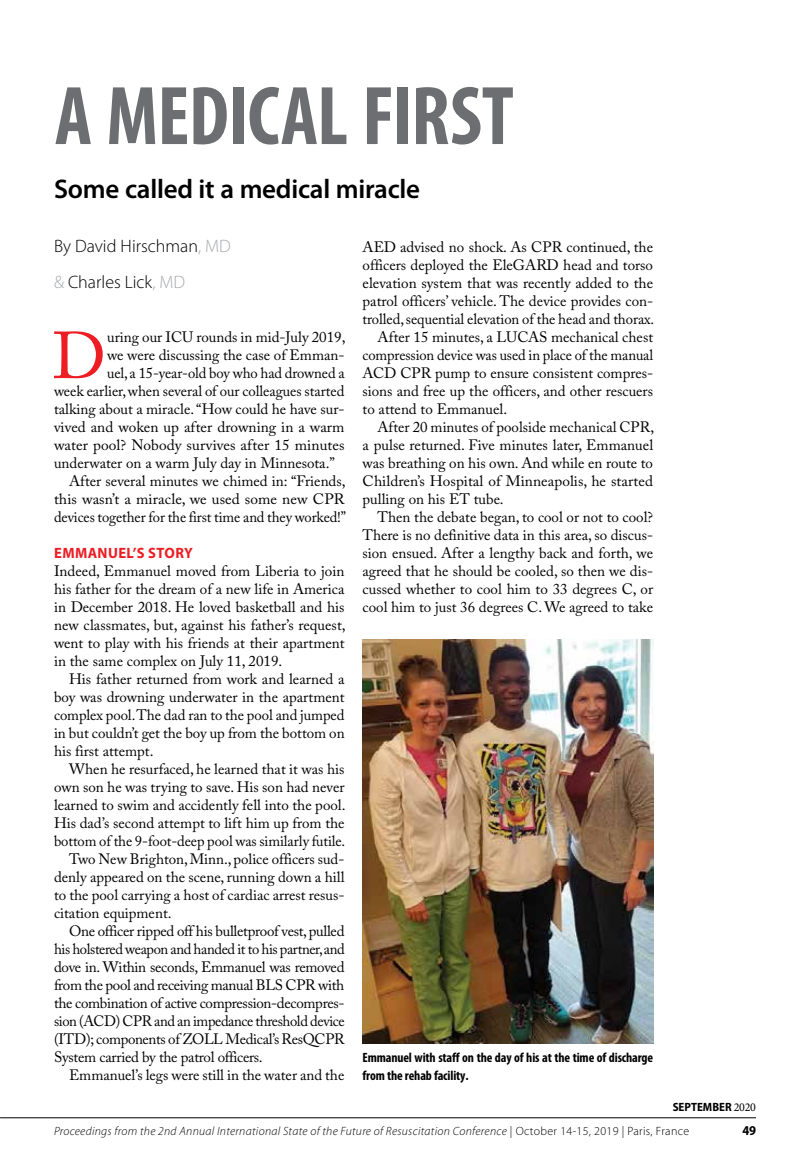
<style>
.page{position:relative;width:810px;height:1161px;background:#fff}
.page>*{position:absolute;margin:0;border:0;box-sizing:border-box;transform-origin:0 0}
.t1{font:700 condensed 84px "Myriad Pro";letter-spacing:-.01em;color:#6d6e71}
.t2{font:65.7px "Adobe Caslon Pro";color:#ed1d24}
.t3{font:600 27px "Myriad Pro";letter-spacing:-.01em;color:#000}
.t4{font:300 18px/36px "Myriad Pro";color:#000}
.t5{font:15px/18px "Adobe Caslon Pro";color:#000;text-align:justify}
.t6{font:15px "Adobe Caslon Pro";letter-spacing:-.02em;color:#000}
.t7{font:15px "Adobe Caslon Pro";letter-spacing:-.025em;color:#000}
.t8{font:700 15px "Myriad Pro";letter-spacing:.03em;color:#ed1d24}
.t9{font:700 condensed 13.5px/18px "Myriad Pro";letter-spacing:-.01em;color:#000}
.t10{font:700 semi-condensed 13.5px "Myriad Pro";color:#000}
.t11{font:italic 300 12px/23.9px "Myriad Pro";letter-spacing:.025em;color:#000}
.s1{color:#a7a9ac}
.s2{font-weight:700;font-style:normal;font-stretch:semi-condensed}
.s3{font-family:"Minion Pro";font-weight:400;font-style:normal}
.s4{font-style:normal}
</style>
<div class="page">
<hr style="left:0;top:1118px;width:756px;height:1px;background:#000">
<img style="left:363px;top:639px;width:290px;height:405px">
<h1 class="t1" style="left:55px;top:64px;width:460px">A MEDICAL FIRST</h1>
<h3 class="t3" style="left:54px;top:172px;width:368px">Some called it a medical miracle</h3>
<p class="t4" style="left:54px;top:228px;width:178px">By David Hirschman<span class="s1">, MD &amp;</span> Charles Lick<span class="s1">, MD</span></p>
<h2 class="t2" style="left:52px;top:317px;width:55px">D</h2>
<p class="t5" style="left:107px;top:328px;width:240px">uring our ICU rounds in mid-July 2019,</p>
<p class="t5" style="left:107px;top:346px;width:239px">we were discussing the case of Emman-</p>
<p class="t5" style="left:107px;top:364px;width:239px">uel, a 15-year-old boy who had drowned a</p>
<p class="t5" style="left:54px;top:382px;width:292px">week earlier, when several of our colleagues started</p>
<p class="t5" style="left:54px;top:400px;width:292px">talking about a miracle. “How could he have sur-</p>
<p class="t5" style="left:54px;top:418px;width:292px">vived and woken up after drowning in a warm</p>
<p class="t5" style="left:54px;top:436px;width:292px">water pool? Nobody survives after 15 minutes</p>
<p class="t5" style="left:54px;top:454px;width:283px">underwater on a warm July day in Minnesota.”</p>
<p class="t5" style="left:69px;top:472px;width:278px">After several minutes we chimed in: “Friends,</p>
<p class="t5" style="left:54px;top:490px;width:292px">this wasn’t a miracle, we used some new CPR</p>
<p class="t5" style="left:54px;top:508px;width:294px">devices together for the first time and they worked!”</p>
<p class="t8" style="left:54px;top:543px;width:140px">EMMANUEL’S STORY</p>
<p class="t5" style="left:54px;top:562px;width:293px">Indeed, Emmanuel moved from Liberia to join his father for the dream of a new life in America in December 2018. He loved basketball and his new classmates, but, against his father’s request, went to play with his friends at their apartment in the same complex on July 11, 2019.</p>
<p class="t5" style="left:54px;top:670px;width:292px;text-indent:15px">His father returned from work and learned a boy was drowning underwater in the apartment complex pool. The dad ran to the pool and jumped in but couldn’t get the boy up from the bottom on his first attempt.</p>
<p class="t5" style="left:69px;top:760px;width:277px">When he resurfaced, he learned that it was his</p>
<p class="t5" style="left:54px;top:778px;width:292px">own son he was trying to save. His son had never</p>
<p class="t5" style="left:54px;top:796px;width:293px">learned to swim and accidently fell into the pool.</p>
<p class="t5" style="left:54px;top:814px;width:292px">His dad’s second attempt to lift him up from the</p>
<p class="t5" style="left:54px;top:832px;width:293px">bottom of the 9-foot-deep pool was similarly futile.</p>
<p class="t5" style="left:69px;top:850px;width:277px">Two New Brighton, Minn., police officers sud-</p>
<p class="t5" style="left:54px;top:868px;width:292px">denly appeared on the scene, running down a hill</p>
<p class="t5" style="left:54px;top:886px;width:292px">to the pool carrying a host of cardiac arrest resus-</p>
<p class="t5" style="left:54px;top:904px;width:119px">citation equipment.</p>
<p class="t6" style="left:69px;top:922px;width:277px">One officer ripped off his bulletproof vest, pulled</p>
<p class="t7" style="left:54px;top:940px;width:292px">his holstered weapon and handed it to his partner, and</p>
<p class="t6" style="left:54px;top:958px;width:292px">dove in. Within seconds, Emmanuel was removed</p>
<p class="t6" style="left:54px;top:976px;width:292px">from the pool and receiving manual BLS CPR with</p>
<p class="t6" style="left:54px;top:994px;width:292px">the combination of active compression-decompres-</p>
<p class="t7" style="left:54px;top:1012px;width:292px">sion (ACD) CPR and an impedance threshold device</p>
<p class="t6" style="left:54px;top:1030px;width:292px">(ITD); components of ZOLL Medical’s ResQCPR</p>
<p class="t6" style="left:54px;top:1048px;width:210px">System carried by the patrol officers.</p>
<p class="t5" style="left:69px;top:1066px;width:277px">Emmanuel’s legs were still in the water and the</p>
<p class="t5" style="left:363px;top:238px;width:292px">AED advised no shock. As CPR continued, the</p>
<p class="t5" style="left:363px;top:256px;width:292px">officers deployed the EleGARD head and torso</p>
<p class="t5" style="left:363px;top:274px;width:292px">elevation system that was recently added to the</p>
<p class="t5" style="left:363px;top:292px;width:292px">patrol officers’ vehicle. The device provides con-</p>
<p class="t5" style="left:363px;top:310px;width:293px">trolled, sequential elevation of the head and thorax.</p>
<p class="t5" style="left:378px;top:328px;width:277px">After 15 minutes, a LUCAS mechanical chest</p>
<p class="t5" style="left:363px;top:346px;width:292px">compression device was used in place of the manual</p>
<p class="t5" style="left:363px;top:364px;width:292px">ACD CPR pump to ensure consistent compres-</p>
<p class="t5" style="left:363px;top:382px;width:292px">sions and free up the officers, and other rescuers</p>
<p class="t5" style="left:363px;top:400px;width:146px">to attend to Emmanuel.</p>
<p class="t5" style="left:378px;top:418px;width:278px">After 20 minutes of poolside mechanical CPR,</p>
<p class="t5" style="left:363px;top:436px;width:292px">a pulse returned. Five minutes later, Emmanuel</p>
<p class="t5" style="left:363px;top:454px;width:292px">was breathing on his own. And while en route to</p>
<p class="t5" style="left:363px;top:472px;width:292px">Children’s Hospital of Minneapolis, he started</p>
<p class="t5" style="left:363px;top:490px;width:143px">pulling on his ET tube.</p>
<p class="t5" style="left:378px;top:508px;width:277px">Then the debate began, to cool or not to cool?</p>
<p class="t5" style="left:363px;top:526px;width:292px">There is no definitive data in this area, so discus-</p>
<p class="t5" style="left:363px;top:544px;width:292px">sion ensued. After a lengthy back and forth, we</p>
<p class="t5" style="left:363px;top:562px;width:292px">agreed that he should be cooled, so then we dis-</p>
<p class="t5" style="left:363px;top:580px;width:292px">cussed whether to cool him to 33 degrees C, or</p>
<p class="t5" style="left:363px;top:598px;width:292px">cool him to just 36 degrees C. We agreed to take</p>
<p class="t9" style="left:363px;top:1048px;width:292px">Emmanuel with staff on the day of his at the time of discharge from the rehab facility.</p>
<p class="t11" style="left:54px;top:1095px;width:704px;text-indent:619px"><span class="s2">SEPTEMBER</span> <span class="s3">2020<br></span>Proceedings from the 2nd Annual International State of the Future of Resuscitation Conference <span class="s4">| October 14-15, 2019 | Paris, France</span></p>
<p class="t10" style="left:742px;top:1122px;width:15px">49</p>
</div>
